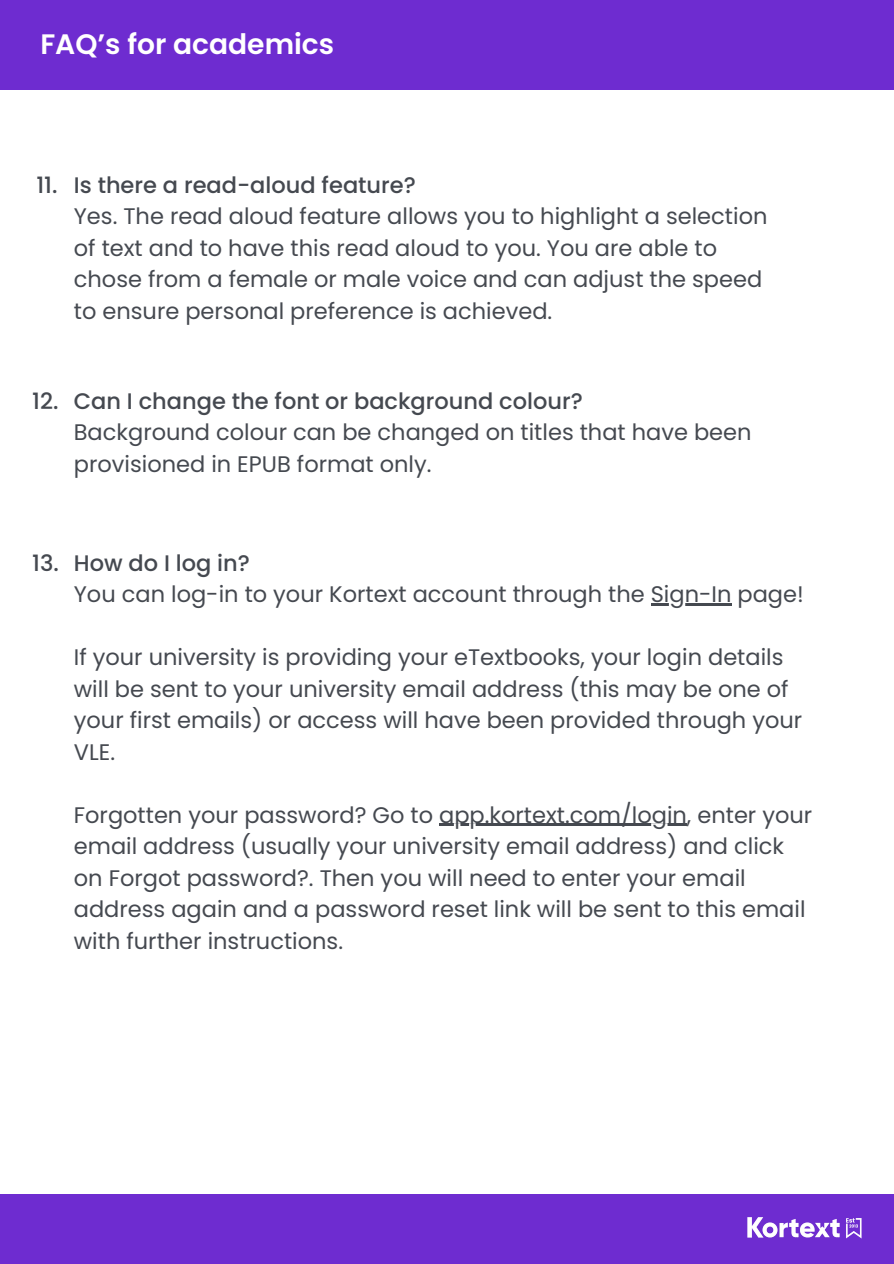
<style>
.page{position:relative;width:894px;height:1264px;background:#fff}
.page>*{position:absolute;margin:0;border:0;box-sizing:border-box;transform-origin:0 0}
.t1{font:600 28.2px "Poppins";color:#fff}
.t2{font:22.5px/31.5px "Poppins";color:#454950}
.t3{font:500 22.5px "Poppins";color:#454950}
</style>
<div class="page">
<div style="left:0;top:0;width:893px;height:89px;background:#6e2cd0"></div>
<div style="left:0;top:1193px;width:893px;height:70px;background:#6e2cd0"></div>
<img style="left:747px;top:1217px;width:115px;height:22px">
<hr style="left:650px;top:603px;width:81px;height:2px;background:#454950">
<hr style="left:439px;top:823px;width:247px;height:3px;background:#454950">
<h2 class="t1" style="left:40px;top:25px;width:295px">FAQ’s for academics</h2>
<p class="t3" style="left:36px;top:169px;width:23px">11.</p>
<h2 class="t3" style="left:74px;top:169px;width:343px">Is there a read-aloud feature?</h2>
<h2 class="t2" style="left:74px;top:201px;width:695px">Yes. The read aloud feature allows you to highlight a selection of text and to have this read aloud to you. You are able to chose from a female or male voice and can adjust the speed to ensure personal preference is achieved.</h2>
<p class="t3" style="left:32px;top:385px;width:28px">12.</p>
<p class="t3" style="left:74px;top:385px;width:510px">Can I change the font or background colour?</p>
<p class="t2" style="left:74px;top:416px;width:679px">Background colour can be changed on titles that have been provisioned in EPUB format only.</p>
<p class="t3" style="left:32px;top:547px;width:28px">13.</p>
<p class="t3" style="left:74px;top:547px;width:177px">How do I log in?</p>
<p class="t2" style="left:74px;top:578px;width:731px">You can log-in to your Kortext account through the Sign-In page!</p>
<p class="t2" style="left:74px;top:641px;width:711px">If your university is providing your eTextbooks, your login details</p>
<p class="t2" style="left:74px;top:673px;width:729px">will be sent to your university email address (this may be one of your first emails) or access will have been provided through your<br>VLE.</p>
<p class="t2" style="left:74px;top:799px;width:739px">Forgotten your password? Go to app.kortext.com/login, enter your</p>
<p class="t2" style="left:74px;top:830px;width:733px">email address (usually your university email address) and click on Forgot password?. Then you will need to enter your email address again and a password reset link will be sent to this email with further instructions.</p>
</div>
